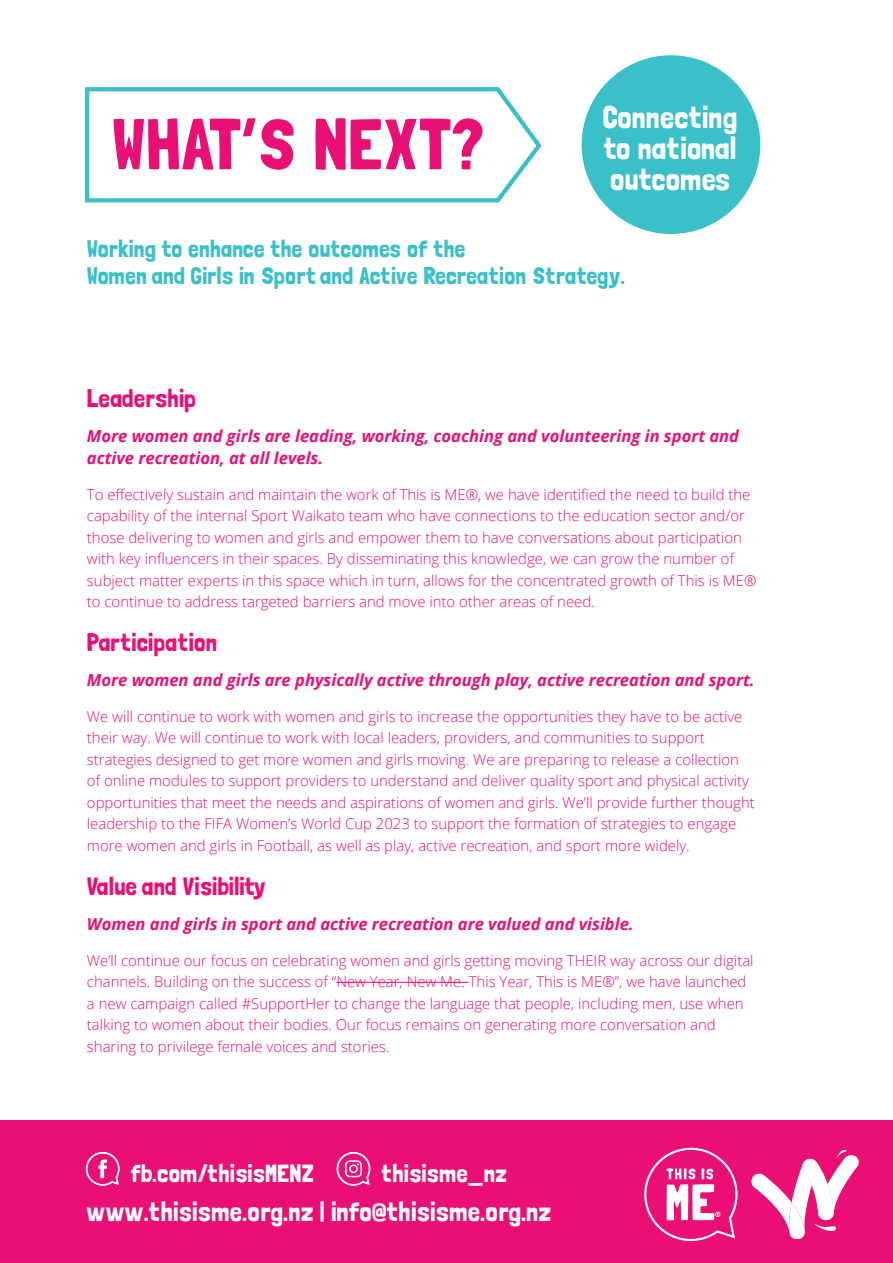
<style>
.page{position:relative;width:893px;height:1263px;background:#fff}
.page>*{position:absolute;margin:0;border:0;box-sizing:border-box;transform-origin:0 0}
.t1{font:72px "Londrina Solid";color:#eb0f75}
.t2{font:31.05px/31px "Londrina Solid";color:#fff;text-align:justify}
.t3{font:27px "Londrina Solid";color:#fff}
.t4{font:25.2px "Londrina Solid";color:#eb0f75}
.t5{font:25.05px "Londrina Solid";color:#fff}
.t6{font:24px/27px "Londrina Solid";color:#3ac0c9}
.t7{font:italic 700 16.5px/21.5px "Open Sans";color:#eb0f75}
.t8{font:300 14.85px/21.5px "Open Sans";color:#eb0f75}
</style>
<div class="page">
<svg style="left:85px;top:87px;width:457px;height:116px"></svg>
<hr style="left:336px;top:982px;width:133px;height:1px;background:#eb0f75">
<div style="left:582px;top:55px;width:178px;height:179px;background:#3ac0c9;border-radius:50%"></div>
<div style="left:0;top:1121px;width:893px;height:142px;background:#eb0f75"></div>
<svg style="left:644px;top:1148px;width:94px;height:93px"></svg>
<svg style="left:751px;top:1150px;width:108px;height:88px"></svg>
<svg style="left:86px;top:1152px;width:34px;height:34px"></svg>
<svg style="left:337px;top:1152px;width:33px;height:34px"></svg>
<p class="t1" style="left:112px;top:102px;width:374px">WHAT’S NEXT?</p>
<p class="t2" style="left:603px;top:101px;width:136px">Connecting to national outcomes</p>
<p class="t6" style="left:87px;top:235px;width:539px">Working to enhance the outcomes of the<br>Women and Girls in Sport and Active Recreation Strategy.</p>
<p class="t4" style="left:87px;top:383px;width:110px">Leadership</p>
<p class="t7" style="left:87px;top:425px;width:654px">More women and girls are leading, working, coaching and volunteering in sport and active recreation, at all levels.</p>
<p class="t8" style="left:87px;top:483px;width:671px">To effectively sustain and maintain the work of This is ME®, we have identified the need to build the capability of the internal Sport Waikato team who have connections to the education sector and/or those delivering to women and girls and empower them to have conversations about participation with key influencers in their spaces. By disseminating this knowledge, we can grow the number of subject matter experts in this space which in turn, allows for the concentrated growth of This is ME® to continue to address targeted barriers and move into other areas of need.</p>
<p class="t4" style="left:87px;top:627px;width:132px">Participation</p>
<p class="t7" style="left:87px;top:669px;width:669px">More women and girls are physically active through play, active recreation and sport.</p>
<p class="t8" style="left:87px;top:705px;width:669px">We will continue to work with women and girls to increase the opportunities they have to be active their way. We will continue to work with local leaders, providers, and communities to support strategies designed to get more women and girls moving. We are preparing to release a collection of online modules to support providers to understand and deliver quality sport and physical activity opportunities that meet the needs and aspirations of women and girls. We’ll provide further thought leadership to the FIFA Women’s World Cup 2023 to support the formation of strategies to engage more women and girls in Football, as well as play, active recreation, and sport more widely.</p>
<p class="t4" style="left:87px;top:871px;width:180px">Value and Visibility</p>
<p class="t7" style="left:87px;top:913px;width:548px">Women and girls in sport and active recreation are valued and visible.</p>
<p class="t8" style="left:87px;top:949px;width:668px">We’ll continue our focus on celebrating women and girls getting moving THEIR way across our digital channels. Building on the success of “New Year, New Me. This Year, This is ME®”, we have launched a new campaign called #SupportHer to change the language that people, including men, use when talking to women about their bodies. Our focus remains on generating more conversation and sharing to privilege female voices and stories.</p>
<p class="t5" style="left:131px;top:1158px;width:185px">fb.com/thisisMENZ</p>
<p class="t5" style="left:381px;top:1158px;width:127px">thisisme_nz</p>
<p class="t3" style="left:86px;top:1196px;width:467px">www.thisisme.org.nz | info@thisisme.org.nz</p>
</div>
